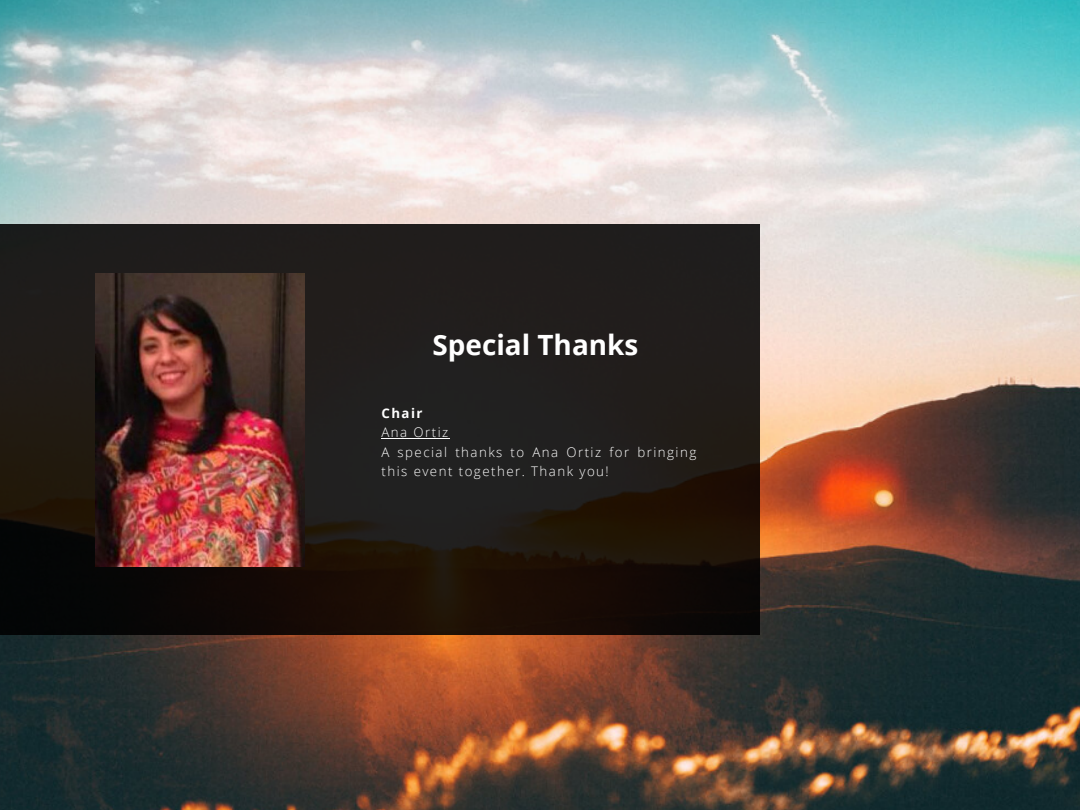
<style>
.page{position:relative;width:1080px;height:810px;background:#fff}
.page>*{position:absolute;margin:0;border:0;box-sizing:border-box;transform-origin:0 0}
.t1{font:700 27.94px "Open Sans";color:#fff}
.t2{font:300 13.25px/19.4px "Open Sans";letter-spacing:.11em;color:#fff}
.t3{font:700 13.25px "Open Sans";letter-spacing:.11em;color:#fff}
</style>
<div class="page">
<img style="left:0;top:0;width:1080px;height:810px">
<svg style="left:0;top:224px;width:759px;height:410px;background:#1d1814"></svg>
<img style="left:95px;top:274px;width:210px;height:293px">
<hr style="left:381px;top:438px;width:69px;height:1px;background:#fff">
<h1 class="t1" style="left:432px;top:325px;width:207px">Special Thanks</h1>
<p class="t3" style="left:381px;top:404px;width:43px">Chair</p>
<p class="t2" style="left:381px;top:422px;width:316px">Ana Ortiz<br>A special thanks to Ana Ortiz for bringing this event together. Thank you!</p>
</div>
